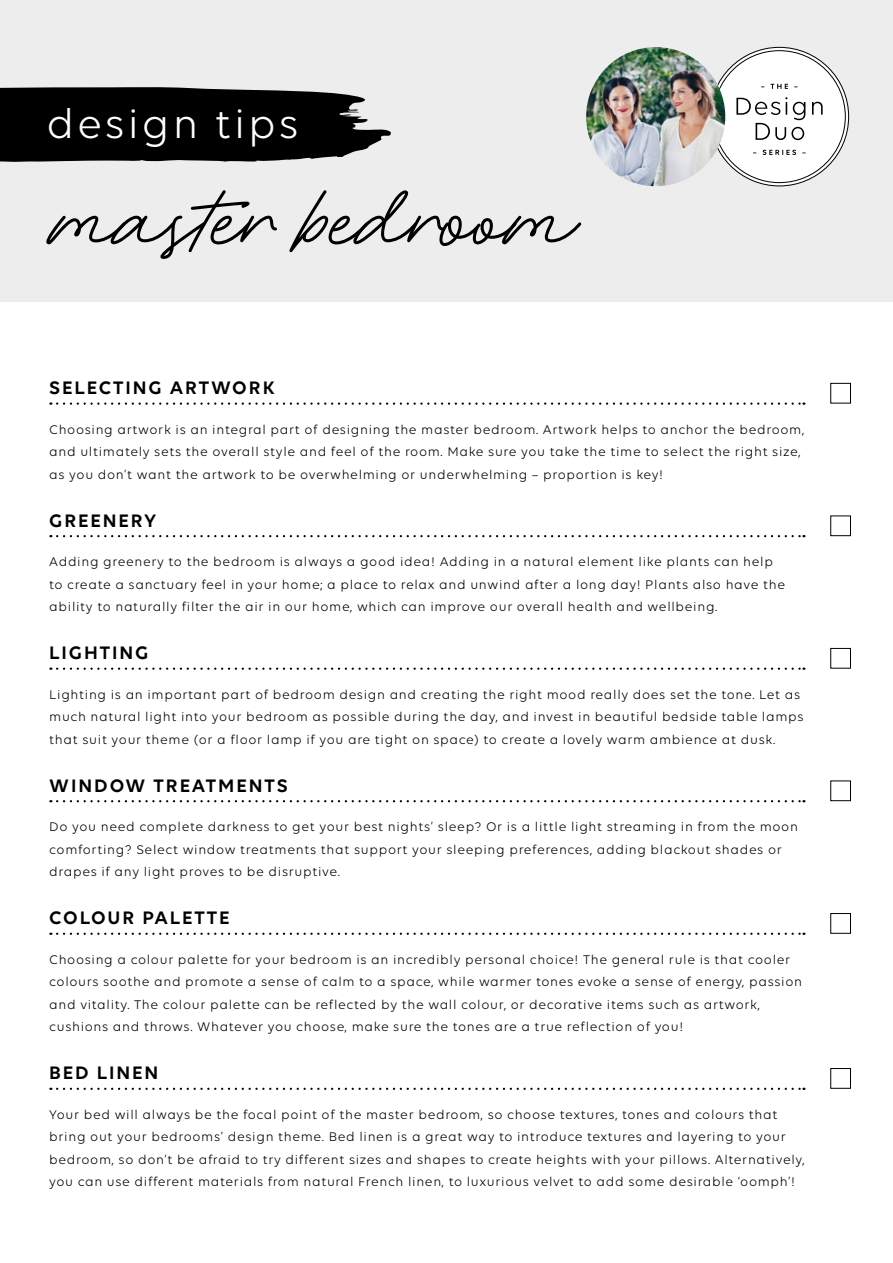
<style>
.page{position:relative;width:893px;height:1263px;background:#fff}
.page>*{position:absolute;margin:0;border:0;box-sizing:border-box;transform-origin:0 0}
.t1{font:57px "Rocket Clouds";color:#000}
.t2{font:43.5px "Volte";letter-spacing:.07em;color:#fff}
.t3{font:600 19.5px "Volte";letter-spacing:.1em;color:#000}
.t4{font:13.5px/22.5px "Volte";letter-spacing:.05em;color:#000}
</style>
<div class="page">
<svg style="left:57px;top:402px;width:747px;height:3px"></svg>
<svg style="left:57px;top:535px;width:747px;height:2px"></svg>
<svg style="left:57px;top:667px;width:747px;height:3px"></svg>
<svg style="left:57px;top:800px;width:747px;height:2px"></svg>
<svg style="left:57px;top:933px;width:747px;height:2px"></svg>
<svg style="left:57px;top:1088px;width:747px;height:2px"></svg>
<div style="left:830px;top:383px;width:21px;height:21px;border:1px solid #000"></div>
<div style="left:830px;top:515px;width:21px;height:21px;border:1px solid #000"></div>
<div style="left:830px;top:648px;width:21px;height:21px;border:1px solid #000"></div>
<div style="left:830px;top:780px;width:21px;height:21px;border:1px solid #000"></div>
<div style="left:830px;top:913px;width:21px;height:21px;border:1px solid #000"></div>
<div style="left:830px;top:1068px;width:21px;height:21px;border:1px solid #000"></div>
<div style="left:0;top:0;width:893px;height:302px;background:#ededed"></div>
<svg style="left:709px;top:47px;width:140px;height:140px"></svg>
<img style="left:586px;top:47px;width:139px;height:139px;border-radius:70px">
<svg style="left:0;top:87px;width:391px;height:75px;background:#1c1c1c"></svg>
<h2 class="t2" style="left:46px;top:99px;width:254px">design tips</h2>
<h1 class="t1" style="left:57px;top:191px;width:522px">master bedroom</h1>
<h3 class="t3" style="left:49px;top:376px;width:227px">SELECTING ARTWORK</h3>
<p class="t4" style="left:49px;top:418px;width:756px">Choosing artwork is an integral part of designing the master bedroom. Artwork helps to anchor the bedroom, and ultimately sets the overall style and feel of the room. Make sure you take the time to select the right size, as you don’t want the artwork to be overwhelming or underwhelming – proportion is key!</p>
<h3 class="t3" style="left:49px;top:509px;width:109px">GREENERY</h3>
<p class="t4" style="left:49px;top:550px;width:737px">Adding greenery to the bedroom is always a good idea! Adding in a natural element like plants can help to create a sanctuary feel in your home; a place to relax and unwind after a long day! Plants also have the ability to naturally filter the air in our home, which can improve our overall health and wellbeing.</p>
<h3 class="t3" style="left:49px;top:641px;width:101px">LIGHTING</h3>
<p class="t4" style="left:49px;top:683px;width:756px">Lighting is an important part of bedroom design and creating the right mood really does set the tone. Let as much natural light into your bedroom as possible during the day, and invest in beautiful bedside table lamps that suit your theme (or a floor lamp if you are tight on space) to create a lovely warm ambience at dusk.</p>
<h3 class="t3" style="left:49px;top:774px;width:240px">WINDOW TREATMENTS</h3>
<p class="t4" style="left:49px;top:815px;width:750px">Do you need complete darkness to get your best nights’ sleep? Or is a little light streaming in from the moon comforting? Select window treatments that support your sleeping preferences, adding blackout shades or drapes if any light proves to be disruptive.</p>
<h3 class="t3" style="left:49px;top:906px;width:182px">COLOUR PALETTE</h3>
<p class="t4" style="left:49px;top:948px;width:754px">Choosing a colour palette for your bedroom is an incredibly personal choice! The general rule is that cooler colours soothe and promote a sense of calm to a space, while warmer tones evoke a sense of energy, passion and vitality. The colour palette can be reflected by the wall colour, or decorative items such as artwork, cushions and throws. Whatever you choose, make sure the tones are a true reflection of you!</p>
<h3 class="t3" style="left:49px;top:1061px;width:111px">BED LINEN</h3>
<p class="t4" style="left:49px;top:1103px;width:757px">Your bed will always be the focal point of the master bedroom, so choose textures, tones and colours that bring out your bedrooms’ design theme. Bed linen is a great way to introduce textures and layering to your bedroom, so don’t be afraid to try different sizes and shapes to create heights with your pillows. Alternatively, you can use different materials from natural French linen, to luxurious velvet to add some desirable ‘oomph’!</p>
</div>
